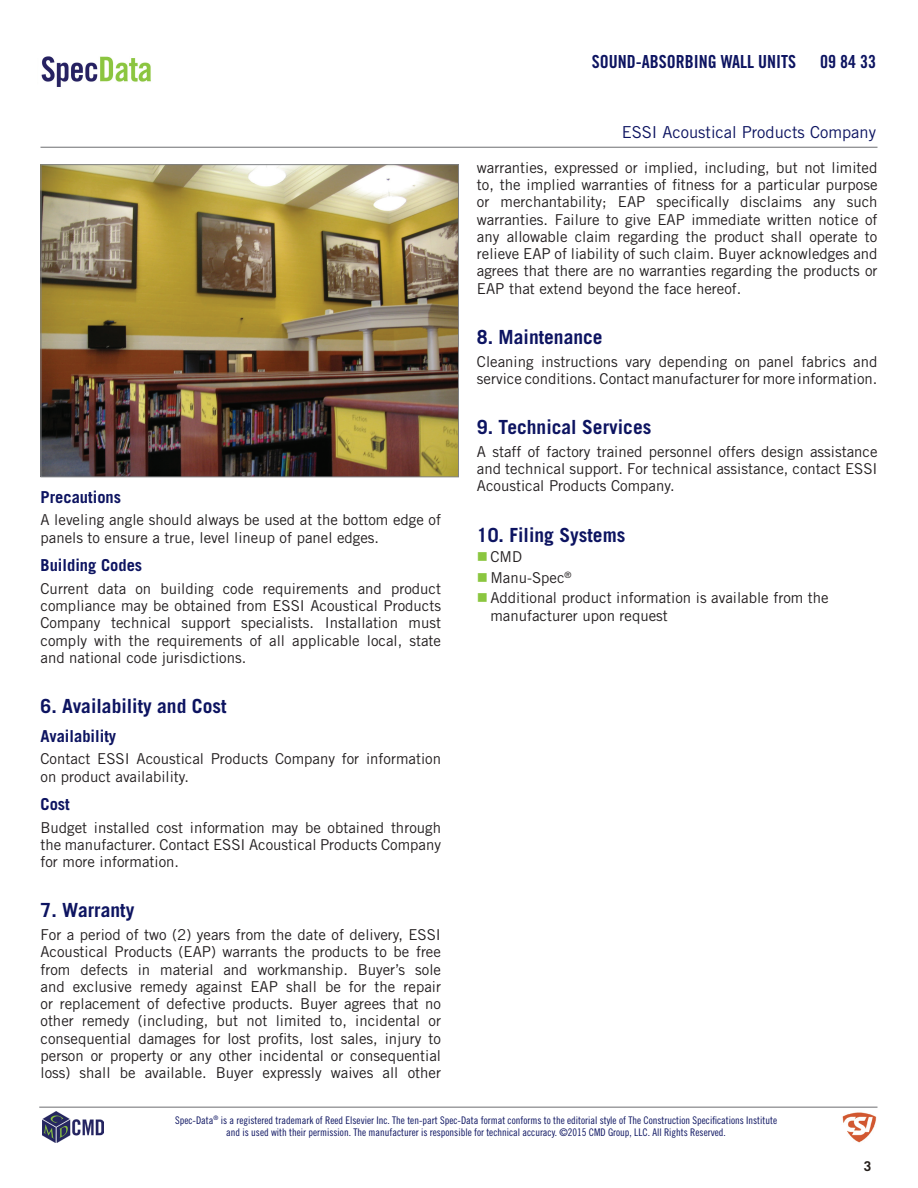
<style>
.page{position:relative;width:918px;height:1188px;background:#fff}
.page>*{position:absolute;margin:0;border:0;box-sizing:border-box;transform-origin:0 0}
.t1{font:700 19.5px "Trade Gothic";color:#0d1461}
.t2{font:18px "Trade Gothic Bd Cn No 20";color:#0d1461}
.t3{font:700 16.5px "Trade Gothic";color:#0d1461}
.t4{font:16.5px "Trade Gothic";color:#0d1461}
.t5{font:15px/17.2px "Trade Gothic";color:#231f20;text-align:justify}
.t6{font:700 13.5px "Trade Gothic";color:#241e1b}
.t7{font:10.5px/12.6px "Trade Gothic Cn No 18";color:#0d1461;text-align:center}
</style>
<div class="page">
<hr style="left:40px;top:147px;width:838px;height:1px;background:#6c6d70">
<hr style="left:39px;top:1107px;width:838px;height:1px;background:#6c6d70">
<img style="left:41px;top:56px;width:110px;height:31px">
<img style="left:842px;top:1112px;width:35px;height:31px">
<img style="left:43px;top:1111px;width:61px;height:32px">
<img style="left:42px;top:166px;width:415px;height:309px">
<div style="left:40px;top:164px;width:419px;height:313px;border:1px solid #808285"></div>
<p class="t2" style="left:592px;top:51px;width:205px">SOUND-ABSORBING WALL UNITS</p>
<p class="t2" style="left:820px;top:51px;width:57px">09 84 33</p>
<p class="t3" style="left:40px;top:487px;width:82px">Precautions</p>
<p class="t5" style="left:40px;top:511px;width:402px">A leveling angle should always be used at the bottom edge of panels to ensure a true, level lineup of panel edges.</p>
<p class="t3" style="left:40px;top:555px;width:103px">Building Codes</p>
<p class="t5" style="left:40px;top:580px;width:402px">Current data on building code requirements and product compliance may be obtained from ESSI Acoustical Products Company technical support specialists. Installation must comply with the requirements of all applicable local, state and national code jurisdictions.</p>
<h1 class="t1" style="left:40px;top:694px;width:188px">6. Availability and Cost</h1>
<p class="t3" style="left:40px;top:726px;width:77px">Availability</p>
<p class="t5" style="left:40px;top:750px;width:402px">Contact ESSI Acoustical Products Company for information on product availability.</p>
<p class="t3" style="left:40px;top:794px;width:31px">Cost</p>
<p class="t5" style="left:40px;top:818px;width:402px">Budget installed cost information may be obtained through the manufacturer. Contact ESSI Acoustical Products Company for more information.</p>
<h1 class="t1" style="left:40px;top:899px;width:95px">7. Warranty</h1>
<p class="t5" style="left:40px;top:926px;width:402px">For a period of two (2) years from the date of delivery, ESSI Acoustical Products (EAP) warrants the products to be free from defects in material and workmanship. Buyer’s sole and exclusive remedy against EAP shall be for the repair or replacement of defective products. Buyer agrees that no other remedy (including, but not limited to, incidental or consequential damages for lost profits, lost sales, injury to person or property or any other incidental or consequential loss) shall be available. Buyer expressly waives all other</p>
<p class="t4" style="left:622px;top:122px;width:256px">ESSI Acoustical Products Company</p>
<p class="t5" style="left:477px;top:159px;width:402px">warranties, expressed or implied, including, but not limited to, the implied warranties of fitness for a particular purpose or merchantability; EAP specifically disclaims any such warranties. Failure to give EAP immediate written notice of any allowable claim regarding the product shall operate to relieve EAP of liability of such claim. Buyer acknowledges and agrees that there are no warranties regarding the products or EAP that extend beyond the face hereof.</p>
<h1 class="t1" style="left:477px;top:325px;width:127px">8. Maintenance</h1>
<p class="t5" style="left:477px;top:352px;width:402px">Cleaning instructions vary depending on panel fabrics and service conditions. Contact manufacturer for more information.</p>
<h1 class="t1" style="left:477px;top:415px;width:176px">9. Technical Services</h1>
<p class="t5" style="left:477px;top:443px;width:402px">A staff of factory trained personnel offers design assistance and technical support. For technical assistance, contact ESSI Acoustical Products Company.</p>
<h1 class="t1" style="left:477px;top:523px;width:150px">10. Filing Systems</h1>
<p class="t5" style="left:490px;top:547px;width:340px;line-height:20.5px;text-align:left">CMD<br>Manu-Spec<sup>®<br></sup>Additional product information is available from the</p>
<p class="t5" style="left:490px;top:606px;width:179px">manufacturer upon request</p>
<p class="t7" style="left:175px;top:1114px;width:604px">Spec-Data<sup>®</sup> is a registered trademark of Reed Elsevier Inc. The ten-part Spec-Data format conforms to the editorial style of The Construction Specifications Institute and is used with their permission. The manufacturer is responsible for technical accuracy. ©2015 CMD Group, LLC. All Rights Reserved.</p>
<p class="t6" style="left:864px;top:1157px;width:9px">3</p>
</div>
